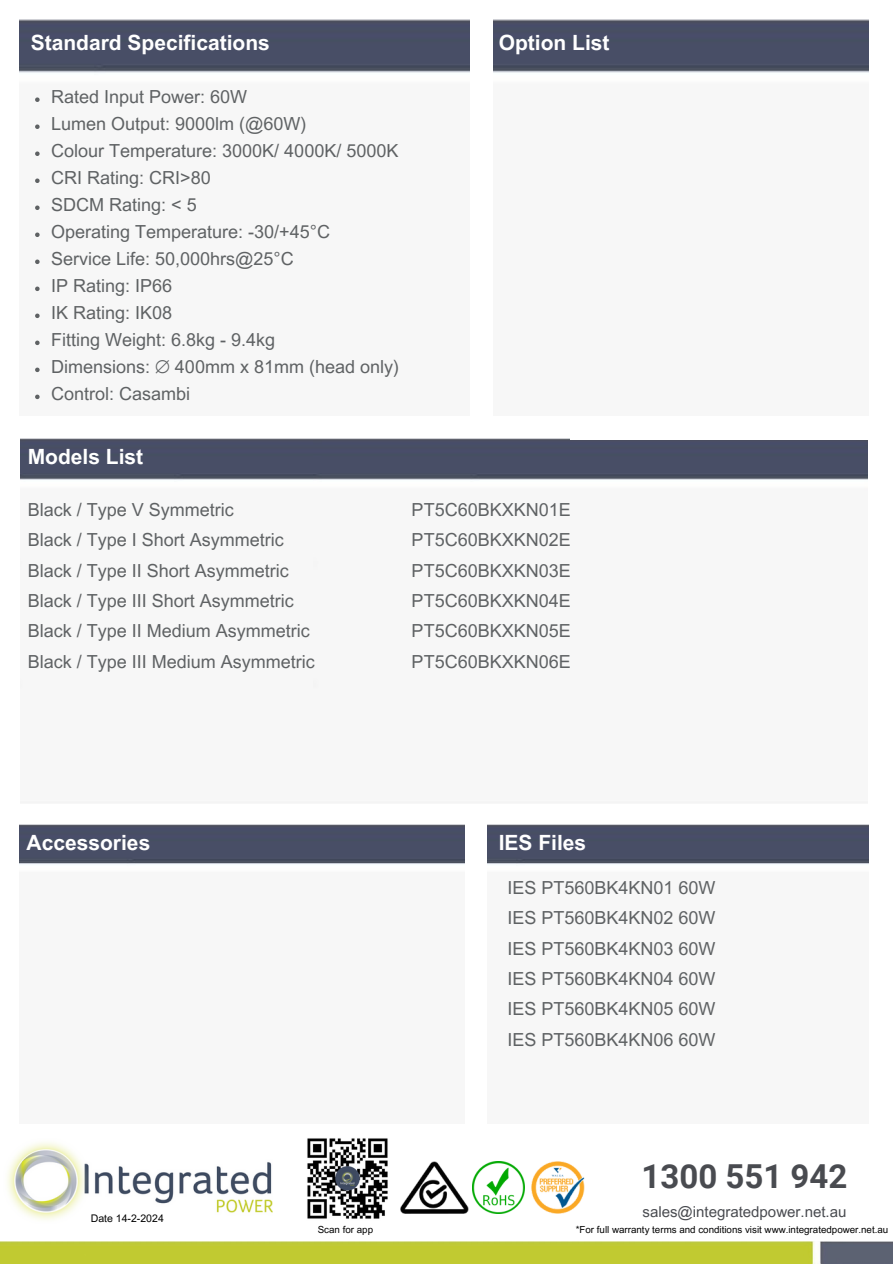
<style>
.page{position:relative;width:893px;height:1264px;background:#fff}
.page>*{position:absolute;margin:0;border:0;box-sizing:border-box;transform-origin:0 0}
.t1{font:700 33px "Roboto";color:#494b50}
.t2{font:700 21px "Arial MT Pro";color:#fff}
.t3{font:18px/30.3px "Arial MT Pro";color:#5f6264;text-align:justify}
.t4{font:15px "Arial MT Pro";color:#494b50}
.t5{font:10.5px "Arial MT Pro";color:#000}
.t6{font:9.75px "Arial MT Pro";color:#000}
.s1{font-family:"Free Sans"}
</style>
<div class="page">
<img style="left:20px;top:20px;width:450px;height:380px">
<img style="left:493px;top:20px;width:375px;height:53px">
<img style="left:20px;top:439px;width:549px;height:364px">
<img style="left:314px;top:440px;width:553px;height:363px">
<svg style="left:35px;top:97px;width:5px;height:5px"></svg>
<svg style="left:35px;top:124px;width:5px;height:5px"></svg>
<svg style="left:35px;top:151px;width:5px;height:5px"></svg>
<svg style="left:35px;top:178px;width:5px;height:5px"></svg>
<svg style="left:35px;top:205px;width:5px;height:5px"></svg>
<svg style="left:35px;top:232px;width:5px;height:5px"></svg>
<svg style="left:35px;top:259px;width:5px;height:5px"></svg>
<svg style="left:35px;top:286px;width:5px;height:5px"></svg>
<svg style="left:35px;top:313px;width:5px;height:5px"></svg>
<svg style="left:35px;top:340px;width:5px;height:5px"></svg>
<svg style="left:35px;top:367px;width:5px;height:5px"></svg>
<svg style="left:35px;top:394px;width:5px;height:5px"></svg>
<img style="left:20px;top:824px;width:444px;height:41px">
<img style="left:488px;top:824px;width:380px;height:41px">
<img style="left:7px;top:1142px;width:265px;height:78px">
<img style="left:0;top:1241px;width:892px;height:22px">
<img style="left:473px;top:1161px;width:51px;height:52px">
<img style="left:400px;top:1161px;width:69px;height:52px">
<img style="left:531px;top:1161px;width:53px;height:52px">
<img style="left:307px;top:1138px;width:81px;height:81px">
<p class="t2" style="left:31px;top:35px;width:241px">Standard Specifications</p>
<p class="t2" style="left:498px;top:35px;width:112px">Option List</p>
<p class="t3" style="left:51px;top:84px;width:198px">Rated Input Power: 60W</p>
<p class="t3" style="left:51px;top:111px;width:257px">Lumen Output: 9000lm (@60W)</p>
<p class="t3" style="left:51px;top:138px;width:349px">Colour Temperature: 3000K/ 4000K/ 5000K</p>
<p class="t3" style="left:51px;top:165px;width:161px">CRI Rating: CRI&gt;80</p>
<p class="t3" style="left:51px;top:192px;width:147px">SDCM Rating: &lt; 5</p>
<p class="t3" style="left:51px;top:219px;width:280px">Operating Temperature: -30/+45°C</p>
<p class="t3" style="left:51px;top:246px;width:244px">Service Life: 50,000hrs@25°C</p>
<p class="t3" style="left:51px;top:273px;width:123px">IP Rating: IP66</p>
<p class="t3" style="left:51px;top:300px;width:123px">IK Rating: IK08</p>
<h2 class="t3" style="left:51px;top:327px;width:226px">Fitting Weight: 6.8kg - 9.4kg</h2>
<p class="t3" style="left:51px;top:354px;width:349px">Dimensions: <span class="s1">⌀</span> 400mm x 81mm (head only)</p>
<h2 class="t3" style="left:51px;top:381px;width:141px">Control: Casambi</h2>
<p class="t2" style="left:28px;top:449px;width:117px">Models List</p>
<p class="t3" style="left:28px;top:496px;width:289px;text-align:left">Black / Type V Symmetric<br>Black / Type I Short Asymmetric<br>Black / Type II Short Asymmetric<br>Black / Type III Short Asymmetric<br>Black / Type II Medium Asymmetric<br>Black / Type III Medium Asymmetric</p>
<h4 class="t3" style="left:411px;top:496px;width:161px">PT5C60BKXKN01E PT5C60BKXKN02E PT5C60BKXKN03E PT5C60BKXKN04E PT5C60BKXKN05E PT5C60BKXKN06E</h4>
<p class="t2" style="left:27px;top:834px;width:125px">Accessories</p>
<h2 class="t2" style="left:498px;top:834px;width:89px">IES Files</h2>
<p class="t3" style="left:507px;top:874px;width:210px">IES PT560BK4KN01 60W IES PT560BK4KN02 60W IES PT560BK4KN03 60W IES PT560BK4KN04 60W IES PT560BK4KN05 60W IES PT560BK4KN06 60W</p>
<p class="t5" style="left:91px;top:1213px;width:75px">Date 14-2-2024</p>
<p class="t1" style="left:641px;top:1157px;width:207px">1300 551 942</p>
<h1 class="t4" style="left:642px;top:1205px;width:205px">sales@integratedpower.net.au</h1>
<p class="t6" style="left:318px;top:1225px;width:57px">Scan for app</p>
<h5 class="t6" style="left:575px;top:1225px;width:314px">*For full warranty terms and conditions visit www.integratedpower.net.au</h5>
</div>
